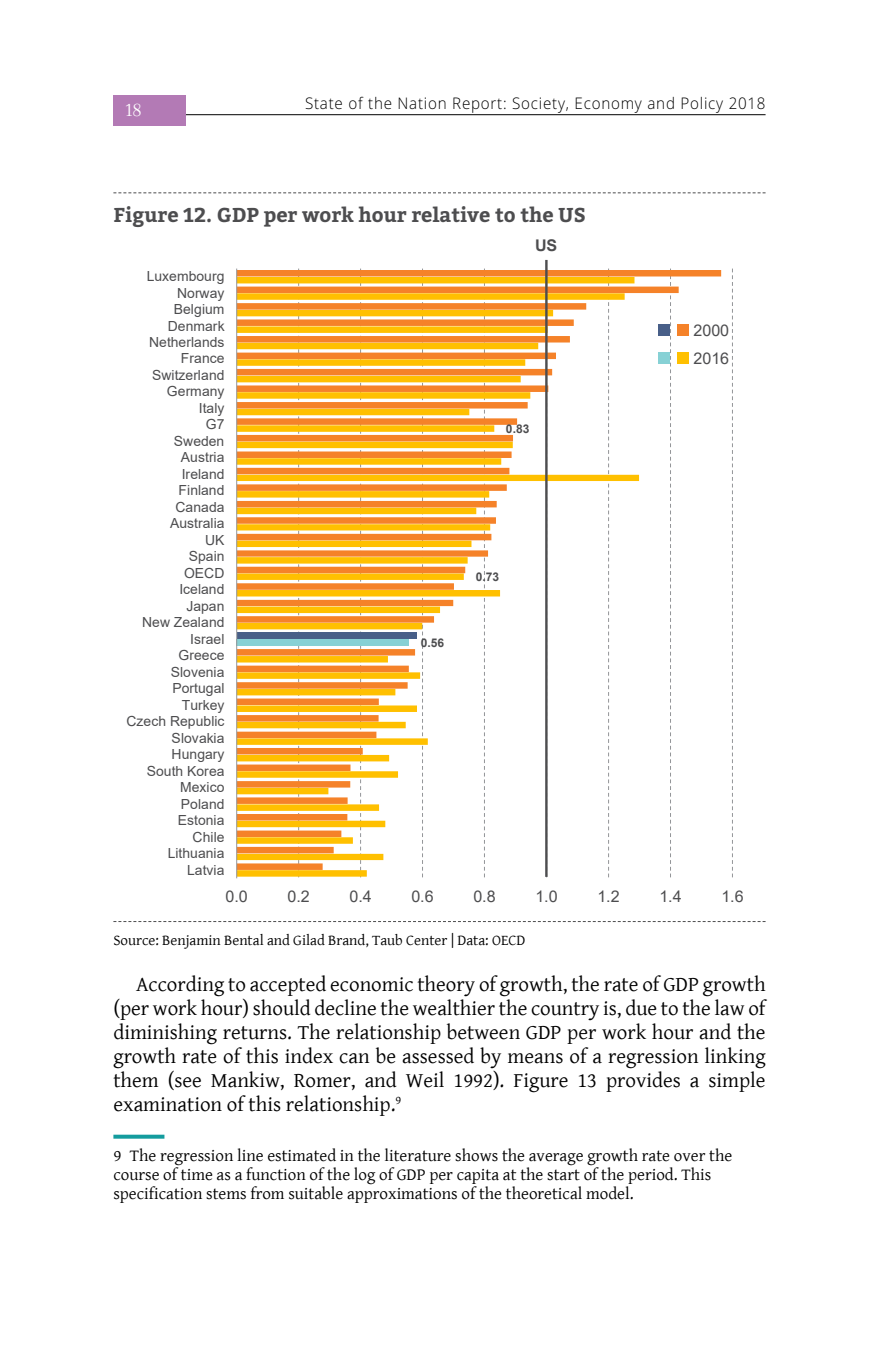
<style>
.page{position:relative;width:879px;height:1361px;background:#fff}
.page>*{position:absolute;margin:0;border:0;box-sizing:border-box;transform-origin:0 0}
.Text_with_indent{font:21px/24px "Gentium Basic";color:#000;text-align:justify}
.Figure_title{font:700 20px "Bitter";color:#4d4d4f}
.t1{font:300 18px "Frank Ruhl Libre";color:#fff}
.footnote{font:17px/19px "Gentium Basic";color:#000}
.t2{font:300 16px "Open Sans Hebrew";letter-spacing:.05em;color:#000;scale:.95 1}
.t3{font:16px/28px "Arial";letter-spacing:-.005em;color:#4d4d4f}
.t4{font:700 16px "Arial";color:#4d4d4f}
.Data_and_source{font:15px "Gentium Basic";color:#000}
.t5{font:14px "Arial";color:#4d4d4f}
.t6{font:700 12px "Arial";color:#4d4d4f}
</style>
<div class="page">
<svg style="left:113px;top:192px;width:652px;height:1px"></svg>
<svg style="left:113px;top:921px;width:652px;height:1px"></svg>
<svg style="left:113px;top:1134px;width:51px;height:4px"></svg>
<svg style="left:732px;top:269px;width:1px;height:609px"></svg>
<svg style="left:237px;top:270px;width:484px;height:600px"></svg>
<hr style="left:236px;top:269px;width:1px;height:609px;background:#939598">
<hr style="left:545px;top:260px;width:2px;height:617px;background:#4d4d4f">
<div style="left:658px;top:325px;width:11px;height:11px;background:#485f88"></div>
<div style="left:677px;top:325px;width:11px;height:11px;background:#f58229"></div>
<div style="left:658px;top:353px;width:11px;height:11px;background:#87d1d5"></div>
<div style="left:677px;top:353px;width:11px;height:11px;background:#ffc000"></div>
<hr style="left:113px;top:114px;width:652px;height:1px;background:#000">
<div style="left:113px;top:95px;width:73px;height:31px;background:#b37ab5"></div>
<p class="t1" style="left:125px;top:99px;width:19px">18</p>
<p class="t2" style="left:305px;top:94px;width:486px">State of the Nation Report: Society, Economy and Policy 2018</p>
<p class="Figure_title" style="left:113px;top:203px;width:474px">Figure 12. GDP per work hour relative to the US</p>
<p class="t5" style="left:147px;top:266px;width:79px">Luxembourg</p>
<p class="t5" style="left:177px;top:283px;width:49px">Norway</p>
<p class="t5" style="left:174px;top:299px;width:52px">Belgium</p>
<p class="t5" style="left:168px;top:316px;width:58px">Denmark</p>
<p class="t5" style="left:149px;top:332px;width:77px">Netherlands</p>
<p class="t5" style="left:181px;top:349px;width:45px">France</p>
<p class="t5" style="left:152px;top:365px;width:74px">Switzerland</p>
<p class="t5" style="left:167px;top:382px;width:59px">Germany</p>
<p class="t5" style="left:199px;top:398px;width:27px">Italy</p>
<p class="t5" style="left:206px;top:415px;width:20px">G7</p>
<p class="t5" style="left:174px;top:431px;width:52px">Sweden</p>
<p class="t5" style="left:181px;top:448px;width:45px">Austria</p>
<p class="t5" style="left:182px;top:464px;width:44px">Ireland</p>
<p class="t5" style="left:179px;top:481px;width:47px">Finland</p>
<p class="t5" style="left:175px;top:497px;width:51px">Canada</p>
<p class="t5" style="left:170px;top:514px;width:56px">Australia</p>
<p class="t5" style="left:205px;top:530px;width:21px">UK</p>
<p class="t5" style="left:189px;top:547px;width:37px">Spain</p>
<p class="t5" style="left:184px;top:563px;width:42px">OECD</p>
<p class="t5" style="left:179px;top:580px;width:47px">Iceland</p>
<p class="t5" style="left:186px;top:596px;width:40px">Japan</p>
<p class="t5" style="left:142px;top:613px;width:84px">New Zealand</p>
<p class="t5" style="left:190px;top:629px;width:36px">Israel</p>
<p class="t5" style="left:179px;top:646px;width:47px">Greece</p>
<p class="t5" style="left:171px;top:662px;width:55px">Slovenia</p>
<p class="t5" style="left:172px;top:678px;width:54px">Portugal</p>
<p class="t5" style="left:182px;top:695px;width:44px">Turkey</p>
<p class="t5" style="left:126px;top:711px;width:99px">Czech Republic</p>
<p class="t5" style="left:172px;top:728px;width:54px">Slovakia</p>
<p class="t5" style="left:172px;top:744px;width:54px">Hungary</p>
<p class="t5" style="left:147px;top:761px;width:79px">South Korea</p>
<p class="t5" style="left:180px;top:777px;width:46px">Mexico</p>
<p class="t5" style="left:181px;top:794px;width:45px">Poland</p>
<p class="t5" style="left:178px;top:810px;width:48px">Estonia</p>
<p class="t5" style="left:193px;top:827px;width:33px">Chile</p>
<p class="t5" style="left:168px;top:843px;width:58px">Lithuania</p>
<p class="t5" style="left:187px;top:860px;width:39px">Latvia</p>
<p class="t4" style="left:535px;top:234px;width:24px">US</p>
<p class="t6" style="left:506px;top:420px;width:25px">0.83</p>
<p class="t6" style="left:421px;top:634px;width:25px">0.56</p>
<p class="t6" style="left:476px;top:568px;width:25px">0.73</p>
<p class="t3" style="left:693px;top:316px;width:37px">2000<br>2016</p>
<p class="t3" style="left:225px;top:882px;width:24px">0.0</p>
<p class="t3" style="left:287px;top:882px;width:24px">0.2</p>
<p class="t3" style="left:349px;top:882px;width:24px">0.4</p>
<p class="t3" style="left:411px;top:882px;width:24px">0.6</p>
<p class="t3" style="left:473px;top:882px;width:24px">0.8</p>
<p class="t3" style="left:535px;top:882px;width:24px">1.0</p>
<p class="t3" style="left:597px;top:882px;width:24px">1.2</p>
<p class="t3" style="left:659px;top:882px;width:24px">1.4</p>
<p class="t3" style="left:721px;top:882px;width:24px">1.6</p>
<p class="Data_and_source" style="left:113px;top:929px;width:413px">Source: Benjamin Bental and Gilad Brand, Taub Center | Data: OECD</p>
<p class="Text_with_indent" style="left:113px;top:971px;width:654px;text-indent:23px">According to accepted economic theory of growth, the rate of GDP growth (per work hour) should decline the wealthier the country is, due to the law of diminishing returns. The relationship between GDP per work hour and the growth rate of this index can be assessed by means of a regression linking them (see Mankiw, Romer, and Weil 1992). Figure 13 provides a simple examination of this relationship.<sup>9</sup></p>
<p class="footnote" style="left:113px;top:1146px;width:620px">9 The regression line estimated in the literature shows the average growth rate over the course of time as a function of the log of GDP per capita at the start of the period. This specification stems from suitable approximations of the theoretical model.</p>
</div>
